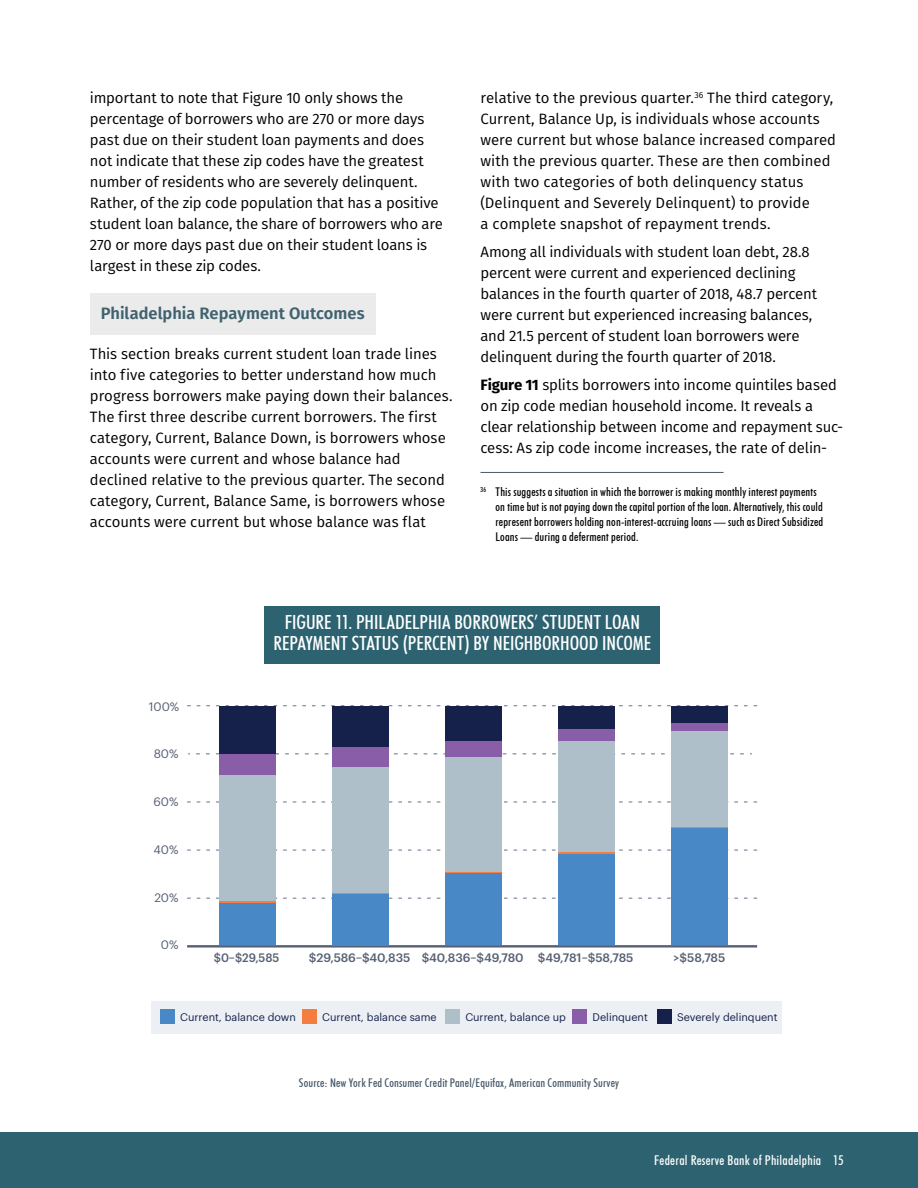
<style>
.page{position:relative;width:918px;height:1188px;background:#fff}
.page>*{position:absolute;margin:0;border:0;box-sizing:border-box;transform-origin:0 0}
.t1{font:500 condensed 19.5px/21px "Futura BT";color:#fff;text-align:center}
.t2{font:600 16.5px "Fira Sans";letter-spacing:.005em;color:#40626e}
.t3{font:15px/21px "Fira Sans";letter-spacing:-.005em;color:#000}
.t4{font:500 condensed 13.5px "Futura BT";letter-spacing:.02em;color:#fff}
.t5{font:500 condensed 12px/15px "Futura BT";letter-spacing:.015em;color:#000}
.t6{font:500 condensed 12px "Futura BT";letter-spacing:.01em;color:#485868}
.t7{font:500 12px "Graphik";letter-spacing:-.005em;color:#566074}
.t8{font:12px "Graphik";letter-spacing:-.005em;color:#566074}
.t9{font:500 12px "Graphik";letter-spacing:-.005em;color:#566074;scale:.95 1}
.t10{font:10.8px "Graphik";color:#16214b}
.s1{font-weight:700}
</style>
<div class="page">
<div style="left:0;top:1132px;width:918px;height:56px;background:#2d6270"></div>
<svg style="left:187px;top:705px;width:570px;height:1px"></svg>
<svg style="left:187px;top:801px;width:570px;height:2px"></svg>
<svg style="left:187px;top:849px;width:570px;height:2px"></svg>
<svg style="left:187px;top:898px;width:570px;height:1px"></svg>
<svg style="left:196px;top:753px;width:556px;height:1px"></svg>
<hr style="left:187px;top:945px;width:570px;height:3px;background:#566074">
<div style="left:558px;top:706px;width:57px;height:23px;background:#16214b"></div>
<div style="left:558px;top:729px;width:57px;height:13px;background:#895da7"></div>
<div style="left:558px;top:742px;width:57px;height:110px;background:#afbfc9"></div>
<hr style="left:558px;top:852px;width:57px;height:3px;background:#f47d3f">
<div style="left:558px;top:854px;width:57px;height:91px;background:#4988c7"></div>
<div style="left:219px;top:706px;width:57px;height:48px;background:#16214b"></div>
<div style="left:219px;top:754px;width:57px;height:23px;background:#895da7"></div>
<div style="left:219px;top:775px;width:57px;height:126px;background:#afbfc9"></div>
<hr style="left:219px;top:901px;width:57px;height:4px;background:#f47d3f">
<div style="left:219px;top:903px;width:57px;height:42px;background:#4988c7"></div>
<hr style="left:332px;top:893px;width:57px;height:2px;background:#f57f37">
<div style="left:332px;top:706px;width:57px;height:41px;background:#16214b"></div>
<div style="left:332px;top:747px;width:57px;height:20px;background:#895da7"></div>
<div style="left:332px;top:767px;width:57px;height:126px;background:#afbfc9"></div>
<div style="left:332px;top:894px;width:57px;height:51px;background:#4988c7"></div>
<div style="left:671px;top:731px;width:57px;height:96px;background:#afbfc9"></div>
<div style="left:671px;top:706px;width:57px;height:17px;background:#16214b"></div>
<div style="left:671px;top:723px;width:57px;height:8px;background:#895da7"></div>
<hr style="left:671px;top:827px;width:57px;height:1px;background:#f47d3f">
<div style="left:671px;top:828px;width:57px;height:117px;background:#4988c7"></div>
<div style="left:445px;top:756px;width:57px;height:117px;background:#afbfc9"></div>
<div style="left:445px;top:706px;width:57px;height:35px;background:#16214b"></div>
<div style="left:445px;top:741px;width:57px;height:15px;background:#895da7"></div>
<hr style="left:445px;top:873px;width:57px;height:1px;background:#f47d3f">
<div style="left:445px;top:874px;width:57px;height:71px;background:#4988c7"></div>
<div style="left:151px;top:1001px;width:631px;height:33px;background:#ecf0f4"></div>
<div style="left:160px;top:1009px;width:15px;height:14px;background:#4988c7"></div>
<div style="left:302px;top:1009px;width:15px;height:14px;background:#f47d3f"></div>
<div style="left:445px;top:1009px;width:15px;height:14px;background:#afbfc9"></div>
<div style="left:573px;top:1009px;width:14px;height:14px;background:#895da7"></div>
<div style="left:657px;top:1009px;width:14px;height:14px;background:#16214b"></div>
<div style="left:265px;top:606px;width:395px;height:58px;background:#2d6270"></div>
<div style="left:90px;top:293px;width:286px;height:41px;background:#ebebec"></div>
<hr style="left:481px;top:472px;width:243px;height:1px;background:#485868">
<p class="t3" style="left:90px;top:87px;width:354px">important to note that Figure 10 only shows the percentage of borrowers who are 270 or more days past due on their student loan payments and does not indicate that these zip codes have the greatest number of residents who are severely delinquent.<br>Rather, of the zip code population that has a positive student loan balance, the share of borrowers who are 270 or more days past due on their student loans is largest in these zip codes.</p>
<p class="t2" style="left:101px;top:300px;width:265px">Philadelphia Repayment Outcomes</p>
<p class="t3" style="left:90px;top:343px;width:364px">This section breaks current student loan trade lines into five categories to better understand how much progress borrowers make paying down their balances.<br>The first three describe current borrowers. The first category, Current, Balance Down, is borrowers whose accounts were current and whose balance had declined relative to the previous quarter. The second category, Current, Balance Same, is borrowers whose accounts were current but whose balance was flat</p>
<p class="t3" style="left:481px;top:87px;width:357px">relative to the previous quarter.<sup>36</sup> The third category, Current, Balance Up, is individuals whose accounts were current but whose balance increased compared with the previous quarter. These are then combined with two categories of both delinquency status (Delinquent and Severely Delinquent) to provide<br>a complete snapshot of repayment trends.</p>
<p class="t3" style="left:481px;top:241px;width:338px">Among all individuals with student loan debt, 28.8 percent were current and experienced declining balances in the fourth quarter of 2018, 48.7 percent were current but experienced increasing balances, and 21.5 percent of student loan borrowers were delinquent during the fourth quarter of 2018.</p>
<p class="t3" style="left:481px;top:374px;width:364px"><span class="s1">Figure 11</span> splits borrowers into income quintiles based on zip code median household income. It reveals a clear relationship between income and repayment suc&shy;cess: As zip code income increases, the rate of delin-</p>
<p class="t5" style="left:496px;top:484px;width:329px;text-indent:-15px"><sup>36</sup> This suggests a situation in which the borrower is making monthly interest payments on time but is not paying down the capital portion of the loan. Alternatively, this could represent borrowers holding non-interest-accruing loans — such as Direct Subsidized Loans — during a deferment period.</p>
<p class="t8" style="left:149px;top:697px;width:32px">100%</p>
<p class="t8" style="left:154px;top:745px;width:26px">80%</p>
<p class="t8" style="left:154px;top:793px;width:26px">60%</p>
<p class="t8" style="left:154px;top:840px;width:26px">40%</p>
<p class="t8" style="left:154px;top:888px;width:26px">20%</p>
<p class="t8" style="left:161px;top:936px;width:19px">0%</p>
<h1 class="t1" style="left:273px;top:612px;width:379px">FIGURE 11. PHILADELPHIA BORROWERS’ STUDENT LOAN<br>REPAYMENT STATUS (PERCENT) BY NEIGHBORHOOD INCOME</h1>
<p class="t9" style="left:214px;top:949px;width:71px">$0–$29,585</p>
<p class="t7" style="left:309px;top:948px;width:326px">$29,586–$40,835 $40,836–$49,780 $49,781–$58,785</p>
<p class="t7" style="left:673px;top:948px;width:53px">&gt;$58,785</p>
<p class="t10" style="left:180px;top:1009px;width:117px">Current, balance down</p>
<p class="t10" style="left:322px;top:1009px;width:116px">Current, balance same</p>
<p class="t10" style="left:465px;top:1009px;width:102px">Current, balance up</p>
<p class="t10" style="left:593px;top:1009px;width:57px">Delinquent</p>
<p class="t10" style="left:677px;top:1009px;width:102px">Severely delinquent</p>
<p class="t6" style="left:299px;top:1075px;width:322px">Source: New York Fed Consumer Credit Panel/Equifax, American Community Survey</p>
<p class="t4" style="left:654px;top:1152px;width:191px">Federal Reserve Bank of Philadelphia 15</p>
</div>
